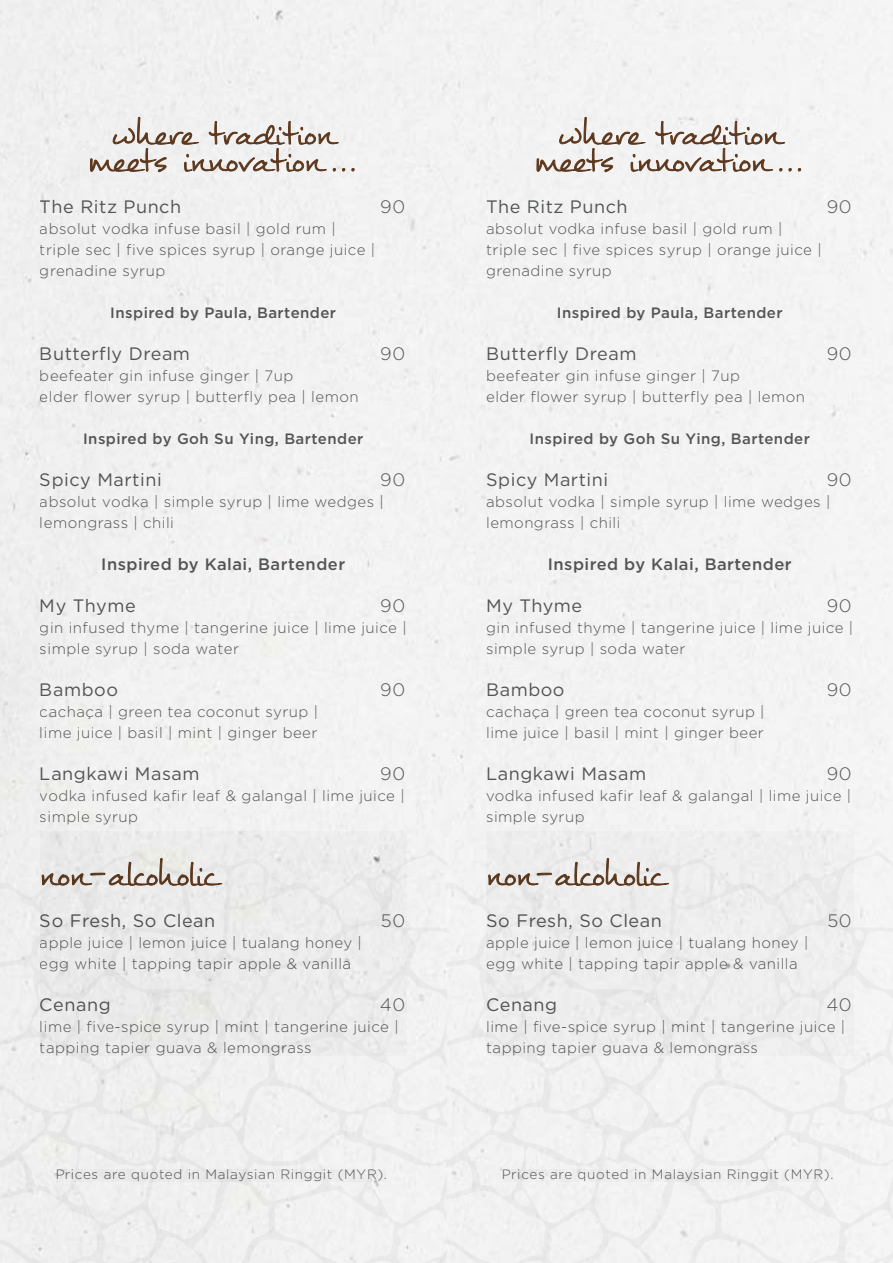
<style>
.page{position:relative;width:893px;height:1263px;background:#fff}
.page>*{position:absolute;margin:0;border:0;box-sizing:border-box;transform-origin:0 0}
.t1{font:72px "Mathilde";color:#633c20}
.t2{font:18px "Gotham";letter-spacing:.03em;color:#58595b}
.t3{font:300 18px "Gotham";letter-spacing:.03em;color:#58595b}
.t4{font:500 16.5px "Gotham";letter-spacing:.03em;color:#58595b}
.t5{font:300 15px/21px "Gotham";letter-spacing:.03em;color:#58595b}
.t6{font:500 15px "Gotham";letter-spacing:.03em;color:#58595b}
.t7{font:300 13.5px "Gotham";letter-spacing:.05em;color:#58595b}
</style>
<div class="page">
<div style="left:0;top:831px;width:446px;height:432px;background:#ededed"></div>
<div style="left:446px;top:831px;width:447px;height:432px;background:#f0f0f0"></div>
<svg style="left:90px;top:97px;width:265px;height:75px"></svg>
<svg style="left:42px;top:848px;width:186px;height:38px;background:#d8d5d1"></svg>
<svg style="left:536px;top:98px;width:265px;height:74px"></svg>
<svg style="left:488px;top:848px;width:186px;height:38px;background:#dbd7d4"></svg>
<h1 class="t1" style="left:112px;top:77px;width:224px">where tradition</h1>
<h1 class="t1" style="left:89px;top:104px;width:270px">meets innovation…</h1>
<p class="t2" style="left:40px;top:195px;width:143px">The Ritz Punch</p>
<p class="t3" style="left:380px;top:195px;width:26px">90</p>
<p class="t5" style="left:40px;top:218px;width:337px">absolut vodka infuse basil | gold rum | triple sec | five spices syrup | orange juice | grenadine syrup</p>
<p class="t6" style="left:110px;top:303px;width:227px">Inspired by Paula, Bartender</p>
<p class="t2" style="left:40px;top:342px;width:152px">Butterfly Dream</p>
<p class="t3" style="left:380px;top:342px;width:26px">90</p>
<p class="t5" style="left:40px;top:365px;width:320px">beefeater gin infuse ginger | 7up<br>elder flower syrup | butterfly pea | lemon</p>
<p class="t6" style="left:83px;top:429px;width:282px">Inspired by Goh Su Ying, Bartender</p>
<p class="t2" style="left:40px;top:468px;width:124px">Spicy Martini</p>
<p class="t3" style="left:380px;top:468px;width:26px">90</p>
<p class="t5" style="left:40px;top:491px;width:346px">absolut vodka | simple syrup | lime wedges | lemongrass | chili</p>
<p class="t4" style="left:101px;top:554px;width:245px">Inspired by Kalai, Bartender</p>
<p class="t2" style="left:40px;top:594px;width:98px">My Thyme</p>
<p class="t3" style="left:380px;top:594px;width:26px">90</p>
<p class="t5" style="left:40px;top:617px;width:368px">gin infused thyme | tangerine juice | lime juice | simple syrup | soda water</p>
<p class="t2" style="left:40px;top:678px;width:80px">Bamboo</p>
<p class="t3" style="left:380px;top:678px;width:26px">90</p>
<p class="t5" style="left:40px;top:701px;width:280px">cachaça | green tea coconut syrup | lime juice | basil | mint | ginger beer</p>
<p class="t2" style="left:40px;top:762px;width:161px">Langkawi Masam</p>
<p class="t3" style="left:380px;top:762px;width:26px">90</p>
<p class="t5" style="left:40px;top:785px;width:366px">vodka infused kafir leaf &amp; galangal | lime juice | simple syrup</p>
<h1 class="t1" style="left:40px;top:818px;width:178px">non-alcoholic</h1>
<p class="t2" style="left:40px;top:909px;width:177px">So Fresh, So Clean</p>
<p class="t3" style="left:381px;top:909px;width:26px">50</p>
<p class="t5" style="left:40px;top:932px;width:324px">apple juice | lemon juice | tualang honey | egg white | tapping tapir apple &amp; vanilla</p>
<p class="t2" style="left:40px;top:993px;width:73px">Cenang</p>
<p class="t3" style="left:380px;top:993px;width:27px">40</p>
<p class="t5" style="left:40px;top:1016px;width:360px">lime | five-spice syrup | mint | tangerine juice | tapping tapier guava &amp; lemongrass</p>
<h1 class="t1" style="left:558px;top:77px;width:224px">where tradition</h1>
<h1 class="t1" style="left:536px;top:104px;width:270px">meets innovation…</h1>
<p class="t2" style="left:486px;top:195px;width:143px">The Ritz Punch</p>
<p class="t3" style="left:827px;top:195px;width:26px">90</p>
<p class="t5" style="left:486px;top:218px;width:337px">absolut vodka infuse basil | gold rum | triple sec | five spices syrup | orange juice | grenadine syrup</p>
<p class="t6" style="left:557px;top:303px;width:227px">Inspired by Paula, Bartender</p>
<p class="t2" style="left:486px;top:342px;width:152px">Butterfly Dream</p>
<p class="t3" style="left:827px;top:342px;width:26px">90</p>
<p class="t5" style="left:486px;top:365px;width:320px">beefeater gin infuse ginger | 7up<br>elder flower syrup | butterfly pea | lemon</p>
<p class="t6" style="left:530px;top:429px;width:282px">Inspired by Goh Su Ying, Bartender</p>
<p class="t2" style="left:486px;top:468px;width:124px">Spicy Martini</p>
<p class="t3" style="left:827px;top:468px;width:26px">90</p>
<p class="t5" style="left:486px;top:491px;width:346px">absolut vodka | simple syrup | lime wedges | lemongrass | chili</p>
<p class="t4" style="left:548px;top:554px;width:245px">Inspired by Kalai, Bartender</p>
<p class="t2" style="left:486px;top:594px;width:98px">My Thyme</p>
<p class="t3" style="left:827px;top:594px;width:26px">90</p>
<p class="t5" style="left:486px;top:617px;width:368px">gin infused thyme | tangerine juice | lime juice | simple syrup | soda water</p>
<p class="t2" style="left:486px;top:678px;width:80px">Bamboo</p>
<p class="t3" style="left:827px;top:678px;width:26px">90</p>
<p class="t5" style="left:486px;top:701px;width:280px">cachaça | green tea coconut syrup | lime juice | basil | mint | ginger beer</p>
<p class="t2" style="left:486px;top:762px;width:161px">Langkawi Masam</p>
<p class="t3" style="left:827px;top:762px;width:26px">90</p>
<p class="t5" style="left:486px;top:785px;width:366px">vodka infused kafir leaf &amp; galangal | lime juice | simple syrup</p>
<h1 class="t1" style="left:486px;top:818px;width:178px">non-alcoholic</h1>
<p class="t2" style="left:486px;top:909px;width:177px">So Fresh, So Clean</p>
<p class="t3" style="left:827px;top:909px;width:26px">50</p>
<p class="t5" style="left:486px;top:932px;width:324px">apple juice | lemon juice | tualang honey | egg white | tapping tapir apple &amp; vanilla</p>
<p class="t2" style="left:486px;top:993px;width:73px">Cenang</p>
<p class="t3" style="left:826px;top:993px;width:27px">40</p>
<p class="t5" style="left:486px;top:1016px;width:360px">lime | five-spice syrup | mint | tangerine juice | tapping tapier guava &amp; lemongrass</p>
<p class="t7" style="left:55px;top:1166px;width:333px">Prices are quoted in Malaysian Ringgit (MYR).</p>
<p class="t7" style="left:502px;top:1166px;width:333px">Prices are quoted in Malaysian Ringgit (MYR).</p>
</div>
